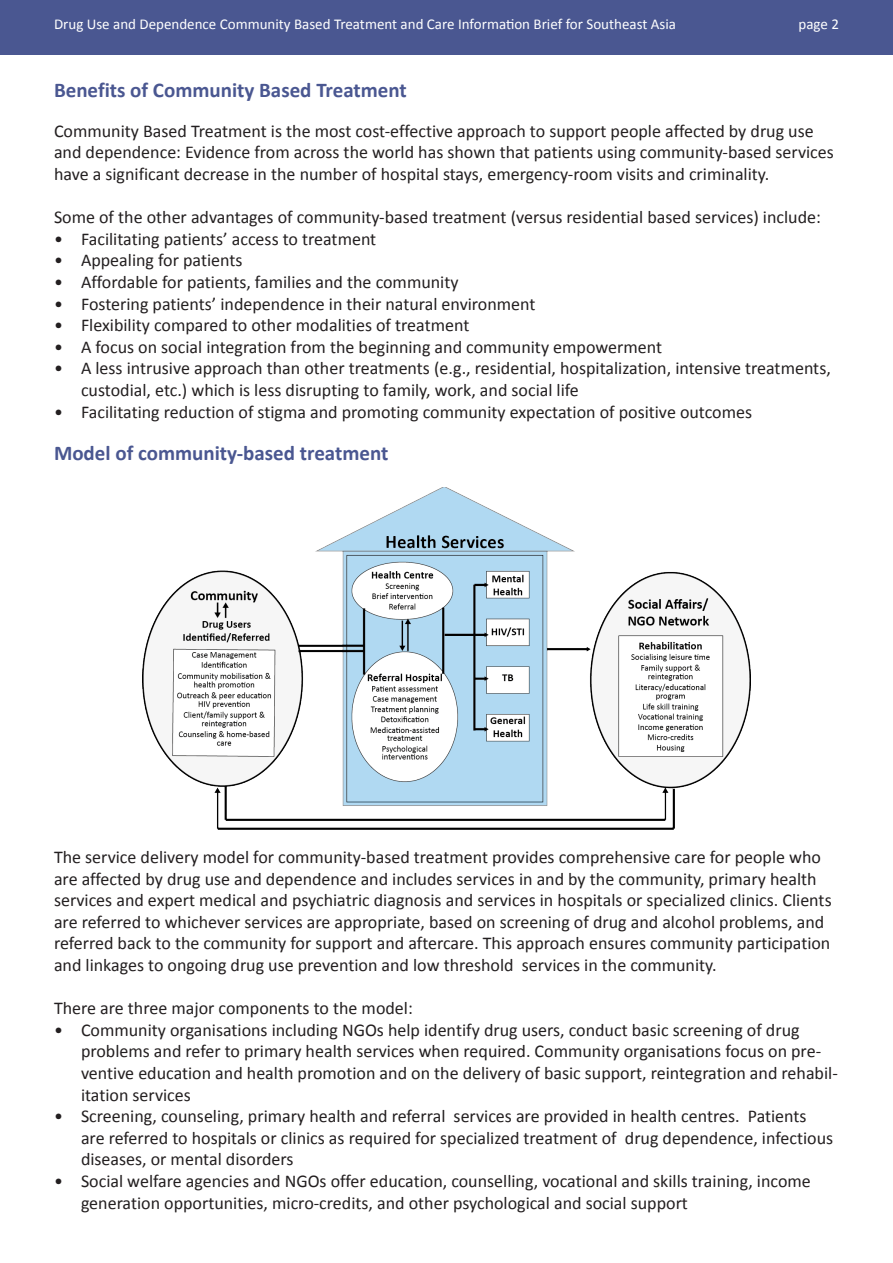
<style>
.page{position:relative;width:893px;height:1263px;background:#fff}
.page>*{position:absolute;margin:0;border:0;box-sizing:border-box;transform-origin:0 0}
.t1{font:700 21px "Calibri";color:#4a5791}
.t2{font:18px/21.6px "Calibri";color:#231f20}
.t3{font:15px "Calibri";color:#fff}
</style>
<div class="page">
<div style="left:0;top:0;width:893px;height:54px;background:#4a5791"></div>
<img style="left:143px;top:487px;width:607px;height:342px">
<p class="t3" style="left:54px;top:14px;width:623px">Drug Use and Dependence Community Based Treatment and Care Information Brief for Southeast Asia</p>
<p class="t3" style="left:798px;top:14px;width:42px">page 2</p>
<p class="t1" style="left:54px;top:76px;width:354px">Benefits of Community Based Treatment</p>
<p class="t2" style="left:54px;top:120px;width:781px">Community Based Treatment is the most cost-effective approach to support people affected by drug use and dependence: Evidence from across the world has shown that patients using community-based services have a significant decrease in the number of hospital stays, emergency-room visits and criminality.</p>
<p class="t2" style="left:54px;top:207px;width:768px">Some of the other advantages of community-based treatment (versus residential based services) include:</p>
<p class="t2" style="left:54px;top:228px;width:324px">• Facilitating patients’ access to treatment</p>
<p class="t2" style="left:54px;top:250px;width:190px">• Appealing for patients</p>
<p class="t2" style="left:54px;top:271px;width:406px">• Affordable for patients, families and the community</p>
<p class="t2" style="left:54px;top:293px;width:483px">• Fostering patients’ independence in their natural environment</p>
<p class="t2" style="left:54px;top:315px;width:417px">• Flexibility compared to other modalities of treatment</p>
<p class="t2" style="left:54px;top:336px;width:610px">• A focus on social integration from the beginning and community empowerment</p>
<p class="t2" style="left:81px;top:358px;width:751px;text-indent:-27px">• A less intrusive approach than other treatments (e.g., residential, hospitalization, intensive treatments, custodial, etc.) which is less disrupting to family, work, and social life</p>
<p class="t2" style="left:54px;top:401px;width:700px">• Facilitating reduction of stigma and promoting community expectation of positive outcomes</p>
<p class="t1" style="left:54px;top:440px;width:336px">Model of community-based treatment</p>
<p class="t2" style="left:54px;top:846px;width:779px">The service delivery model for community-based treatment provides comprehensive care for people who are affected by drug use and dependence and includes services in and by the community, primary health services and expert medical and psychiatric diagnosis and services in hospitals or specialized clinics. Clients are referred to whichever services are appropriate, based on screening of drug and alcohol problems, and referred back to the community for support and aftercare. This approach ensures community participation and linkages to ongoing drug use prevention and low threshold services in the community.</p>
<p class="t2" style="left:54px;top:997px;width:360px">There are three major components to the model:</p>
<p class="t2" style="left:81px;top:1019px;width:758px;text-indent:-27px">• Community organisations including NGOs help identify drug users, conduct basic screening of drug problems and refer to primary health services when required. Community organisations focus on pre&shy;ventive education and health promotion and on the delivery of basic support, reintegration and rehabil&shy;itation services</p>
<p class="t2" style="left:81px;top:1105px;width:754px;text-indent:-27px">• Screening, counseling, primary health and referral services are provided in health centres. Patients are referred to hospitals or clinics as required for specialized treatment of drug dependence, infectious diseases, or mental disorders</p>
<p class="t2" style="left:81px;top:1170px;width:731px;text-indent:-27px">• Social welfare agencies and NGOs offer education, counselling, vocational and skills training, income generation opportunities, micro-credits, and other psychological and social support</p>
</div>
